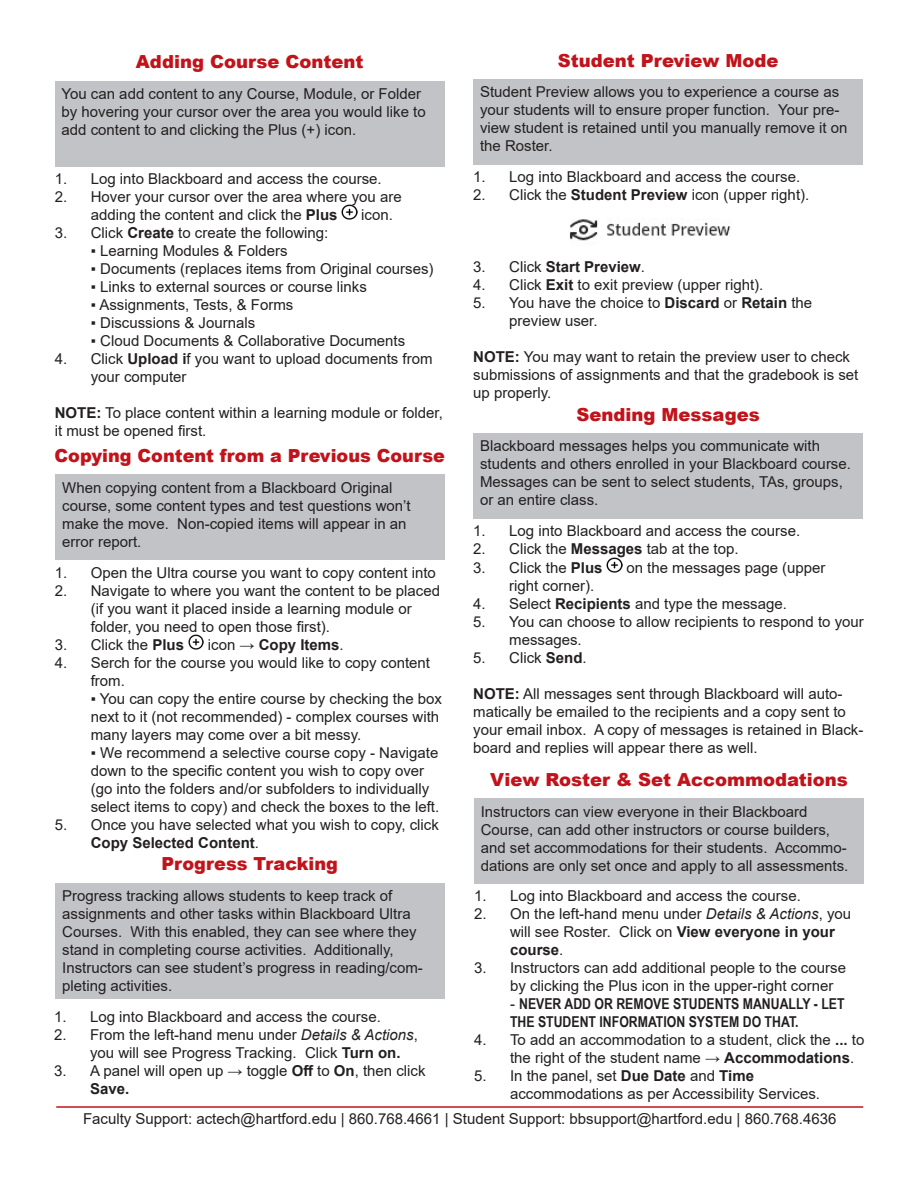
<style>
.page{position:relative;width:918px;height:1188px;background:#fff}
.page>*{position:absolute;margin:0;border:0;box-sizing:border-box;transform-origin:0 0}
.t1{font:900 18px "Arial";color:#c2121a}
.t2{font:15px/18px "Arial";color:#231f20}
.t3{font:700 15px "Arial Narrow";color:#231f20}
.t4{font:700 15px "Arial";color:#231f20}
.s1{font-weight:700}
.s2{font-weight:400}
.s3{font-style:italic}
.s4{font-family:"Arial";font-weight:400}
</style>
<div class="page">
<div style="left:56px;top:475px;width:390px;height:85px;background:#c2c3c6"></div>
<div style="left:473px;top:80px;width:390px;height:85px;background:#c2c3c6"></div>
<img style="left:188px;top:635px;width:16px;height:15px">
<div style="left:473px;top:434px;width:390px;height:85px;background:#c2c3c6"></div>
<img style="left:607px;top:557px;width:15px;height:16px">
<hr style="left:56px;top:1106px;width:807px;height:2px;background:#c2121a">
<img style="left:570px;top:219px;width:161px;height:22px">
<div style="left:55px;top:81px;width:390px;height:85px;background:#c2c3c6"></div>
<img style="left:342px;top:205px;width:15px;height:15px">
<div style="left:56px;top:883px;width:390px;height:116px;background:#c2c3c6"></div>
<div style="left:474px;top:799px;width:390px;height:85px;background:#c2c3c6"></div>
<p class="t1" style="left:136px;top:49px;width:229px">Adding Course Content</p>
<p class="t2" style="left:62px;top:84px;width:366px">You can add content to any Course, Module, or Folder by hovering your cursor over the area you would like to add content to and clicking the Plus (+) icon.</p>
<p class="t2" style="left:55px;top:169px;width:328px">1. Log into Blackboard and access the course.</p>
<p class="t2" style="left:55px;top:187px;width:348px">2. Hover your cursor over the area where you are</p>
<p class="t2" style="left:91px;top:206px;width:248px">adding the content and click the <span class="s1">Plus</span></p>
<p class="t2" style="left:361px;top:206px;width:33px">icon.</p>
<p class="t2" style="left:55px;top:224px;width:275px">3. Click <span class="s1">Create</span> to create the following:</p>
<p class="t2" style="left:91px;top:242px;width:199px">▪ Learning Modules &amp; Folders</p>
<p class="t2" style="left:91px;top:260px;width:344px">▪ Documents (replaces items from Original courses)</p>
<p class="t2" style="left:91px;top:278px;width:278px">▪ Links to external sources or course links</p>
<p class="t2" style="left:91px;top:296px;width:204px">▪ Assignments, Tests, &amp; Forms</p>
<p class="t2" style="left:91px;top:314px;width:166px">▪ Discussions &amp; Journals</p>
<p class="t2" style="left:91px;top:332px;width:316px">▪ Cloud Documents &amp; Collaborative Documents</p>
<p class="t2" style="left:55px;top:350px;width:379px">4. Click <span class="s1">Upload i</span>f you want to upload documents from</p>
<p class="t2" style="left:91px;top:368px;width:97px">your computer</p>
<p class="t2" style="left:55px;top:404px;width:390px"><span class="s1">NOTE:</span> To place content within a learning module or folder, it must be opened first.</p>
<p class="t1" style="left:55px;top:443px;width:392px">Copying Content from a Previous Course</p>
<p class="t2" style="left:62px;top:478px;width:350px">When copying content from a Blackboard Original course, some content types and test questions won’t make the move. Non-copied items will appear in an error report.</p>
<p class="t2" style="left:55px;top:563px;width:383px">1. Open the Ultra course you want to copy content into</p>
<p class="t2" style="left:55px;top:581px;width:387px">2. Navigate to where you want the content to be placed</p>
<p class="t2" style="left:91px;top:599px;width:322px">(if you want it placed inside a learning module or</p>
<p class="t2" style="left:91px;top:617px;width:241px">folder, you need to open those first).</p>
<p class="t2" style="left:55px;top:636px;width:131px">3. Click the <span class="s1">Plus</span></p>
<p class="t4" style="left:208px;top:634px;width:137px"><span class="s2">icon →</span> Copy Items<span class="s2">.</span></p>
<p class="t2" style="left:55px;top:654px;width:377px">4. Serch for the course you would like to copy content</p>
<p class="t2" style="left:91px;top:672px;width:36px">from.</p>
<p class="t2" style="left:91px;top:690px;width:353px">▪ You can copy the entire course by checking the box</p>
<p class="t2" style="left:91px;top:708px;width:350px">next to it (not recommended) - complex courses with</p>
<p class="t2" style="left:91px;top:726px;width:272px">many layers may come over a bit messy.</p>
<p class="t2" style="left:91px;top:744px;width:349px">▪ We recommend a selective course copy - Navigate</p>
<p class="t2" style="left:91px;top:762px;width:335px">down to the specific content you wish to copy over</p>
<p class="t2" style="left:91px;top:780px;width:340px">(go into the folders and/or subfolders to individually</p>
<p class="t2" style="left:91px;top:798px;width:350px">select items to copy) and check the boxes to the left.</p>
<p class="t2" style="left:55px;top:816px;width:386px">5. Once you have selected what you wish to copy, click</p>
<p class="t4" style="left:91px;top:832px;width:170px">Copy Selected Content<span class="s2">.</span></p>
<p class="t1" style="left:161px;top:851px;width:178px">Progress Tracking</p>
<p class="t2" style="left:62px;top:887px;width:362px">Progress tracking allows students to keep track of assignments and other tasks within Blackboard Ultra Courses. With this enabled, they can see where they stand in completing course activities. Additionally, Instructors can see student’s progress in reading/com&shy;pleting activities.</p>
<p class="t2" style="left:54px;top:1007px;width:328px">1. Log into Blackboard and access the course.</p>
<p class="t2" style="left:54px;top:1025px;width:365px">2. From the left-hand menu under <span class="s3">Details &amp; Actions</span>,</p>
<p class="t2" style="left:90px;top:1043px;width:312px">you will see Progress Tracking. Click <span class="s1">Turn on.</span></p>
<p class="t2" style="left:54px;top:1061px;width:373px">3. A panel will open up → toggle <span class="s1">Off</span> to <span class="s1">On</span>, then click</p>
<p class="t4" style="left:90px;top:1078px;width:41px">Save.</p>
<p class="t1" style="left:558px;top:47px;width:222px">Student Preview Mode</p>
<p class="t2" style="left:480px;top:83px;width:369px">Student Preview allows you to experience a course as your students will to ensure proper function. Your pre&shy;view student is retained until you manually remove it on the Roster.</p>
<p class="t2" style="left:473px;top:168px;width:328px">1. Log into Blackboard and access the course.</p>
<p class="t2" style="left:473px;top:186px;width:338px">2. Click the <span class="s1">Student Preview</span> icon (upper right).</p>
<p class="t4" style="left:473px;top:256px;width:173px"><span class="s2">3. Click</span> Start Preview<span class="s2">.</span></p>
<p class="t2" style="left:473px;top:276px;width:292px">4. Click <span class="s1">Exit</span> to exit preview (upper right).</p>
<p class="t2" style="left:473px;top:294px;width:340px">5. You have the choice to <span class="s1">Discard</span> or <span class="s1">Retain</span> the</p>
<p class="t2" style="left:509px;top:312px;width:90px">preview user.</p>
<p class="t2" style="left:473px;top:348px;width:387px"><span class="s1">NOTE:</span> You may want to retain the preview user to check submissions of assignments and that the gradebook is set up properly.</p>
<p class="t1" style="left:577px;top:401px;width:185px">Sending Messages</p>
<p class="t2" style="left:480px;top:437px;width:373px">Blackboard messages helps you communicate with students and others enrolled in your Blackboard course.<br>Messages can be sent to select students, TAs, groups, or an entire class.</p>
<p class="t2" style="left:473px;top:522px;width:328px">1. Log into Blackboard and access the course.</p>
<p class="t2" style="left:473px;top:540px;width:267px">2. Click the <span class="s1">Messages</span> tab at the top.</p>
<p class="t2" style="left:473px;top:558px;width:131px">3. Click the <span class="s1">Plus</span></p>
<p class="t2" style="left:626px;top:558px;width:201px">on the messages page (upper</p>
<p class="t2" style="left:509px;top:576px;width:87px">right corner).</p>
<p class="t2" style="left:473px;top:594px;width:315px">4. Select <span class="s1">Recipients</span> and type the message.</p>
<p class="t2" style="left:473px;top:612px;width:392px">5. You can choose to allow recipients to respond to your</p>
<p class="t2" style="left:509px;top:630px;width:74px">messages.</p>
<p class="t2" style="left:473px;top:648px;width:115px">5. Click <span class="s1">Send</span>.</p>
<p class="t2" style="left:473px;top:684px;width:392px"><span class="s1">NOTE:</span> All messages sent through Blackboard will auto&shy;matically be emailed to the recipients and a copy sent to your email inbox. A copy of messages is retained in Black&shy;board and replies will appear there as well.</p>
<p class="t1" style="left:490px;top:767px;width:359px">View Roster &amp; Set Accommodations</p>
<p class="t2" style="left:481px;top:802px;width:369px">Instructors can view everyone in their Blackboard Course, can add other instructors or course builders, and set accommodations for their students. Accommo&shy;dations are only set once and apply to all assessments.</p>
<p class="t2" style="left:474px;top:887px;width:328px">1. Log into Blackboard and access the course.</p>
<p class="t2" style="left:474px;top:905px;width:379px">2. On the left-hand menu under <span class="s3">Details &amp; Actions</span>, you</p>
<p class="t2" style="left:510px;top:923px;width:326px">will see Roster. Click on <span class="s1">View everyone in your</span></p>
<p class="t4" style="left:510px;top:940px;width:55px">course<span class="s2">.</span></p>
<p class="t2" style="left:474px;top:959px;width:374px">3. Instructors can add additional people to the course</p>
<p class="t2" style="left:510px;top:977px;width:325px">by clicking the Plus icon in the upper-right corner</p>
<p class="t3" style="left:510px;top:993px;width:336px"><span class="s4">-</span> NEVER ADD OR REMOVE STUDENTS MANUALLY - LET</p>
<p class="t3" style="left:510px;top:1011px;width:290px">THE STUDENT INFORMATION SYSTEM DO THAT.</p>
<p class="t2" style="left:474px;top:1031px;width:392px">4. To add an accommodation to a student, click the <span class="s1">...</span> to</p>
<p class="t2" style="left:510px;top:1049px;width:346px">the right of the student name → <span class="s1">Accommodations</span>.</p>
<p class="t2" style="left:474px;top:1067px;width:282px">5. In the panel, set <span class="s1">Due Date</span> and <span class="s1">Time</span></p>
<p class="t2" style="left:510px;top:1085px;width:312px">accommodations as per Accessibility Services.</p>
<p class="t2" style="left:83px;top:1110px;width:755px">Faculty Support: actech@hartford.edu | 860.768.4661 | Student Support: bbsupport@hartford.edu | 860.768.4636</p>
</div>
